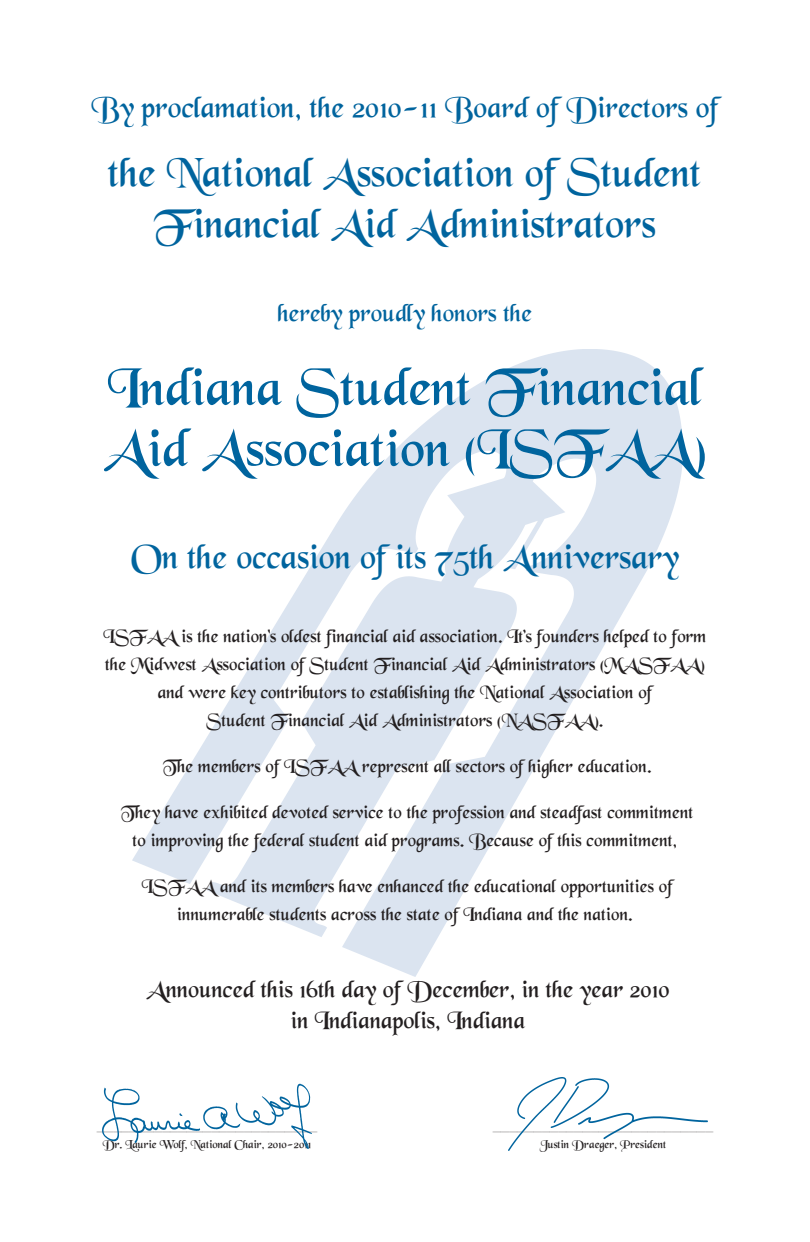
<style>
.page{position:relative;width:810px;height:1242px;background:#fff}
.page>*{position:absolute;margin:0;border:0;box-sizing:border-box;transform-origin:0 0}
.t1{font:56px/61px "Black Chancery";color:#00649e}
.t2{font:43px/51px "Black Chancery";color:#00649e;text-align:center}
.t3{font:36px "Black Chancery";color:#00649e}
.t4{font:31px "Black Chancery";color:#00649e}
.t5{font:26px "Black Chancery";color:#00649e}
.t6{font:25px/31px "Black Chancery";color:#231f20;text-align:center}
.t7{font:19px/28px "Black Chancery";color:#231f20;text-align:center}
.t8{font:18px "Black Chancery";color:#231f20}
.t9{font:12px "Black Chancery";color:#231f20}
</style>
<div class="page">
<img style="left:132px;top:350px;width:551px;height:627px">
<img style="left:508px;top:1077px;width:200px;height:73px">
<img style="left:102px;top:1083px;width:210px;height:66px">
<h3 class="t4" style="left:91px;top:91px;width:629px">By proclamation, the 2010-11 Board of Directors of</h3>
<h2 class="t2" style="left:108px;top:151px;width:595px">the National Association of Student<br>Financial Aid Administrators</h2>
<h3 class="t5" style="left:278px;top:299px;width:256px">hereby proudly honors the</h3>
<h1 class="t1" style="left:104px;top:363px;width:604px">Indiana Student Financial<br>Aid Association (ISFAA)</h1>
<h3 class="t3" style="left:131px;top:538px;width:550px">On the occasion of its 75th Anniversary</h3>
<p class="t7" style="left:104px;top:624px;width:604px">ISFAA is the nation's oldest financial aid association. It’s founders helped to form the Midwest Association of Student Financial Aid Administrators (MASFAA) and were key contributors to establishing the National Association of<br>Student Financial Aid Administrators (NASFAA).</p>
<p class="t7" style="left:163px;top:754px;width:490px">The members of ISFAA represent all sectors of higher education.</p>
<p class="t7" style="left:121px;top:800px;width:574px">They have exhibited devoted service to the profession and steadfast commitment to improving the federal student aid programs. Because of this commitment,</p>
<p class="t7" style="left:142px;top:874px;width:532px">ISFAA and its members have enhanced the educational opportunities of innumerable students across the state of Indiana and the nation.</p>
<h3 class="t6" style="left:146px;top:976px;width:525px">Announced this 16th day of December, in the year 2010 in Indianapolis, Indiana</h3>
<p class="t8" style="left:97px;top:1116px;width:222px">___________________________</p>
<p class="t8" style="left:493px;top:1116px;width:222px">___________________________</p>
<p class="t9" style="left:103px;top:1138px;width:210px">Dr. Laurie Wolf, National Chair, 2010-2011</p>
<p class="t9" style="left:540px;top:1138px;width:128px">Justin Draeger, President</p>
</div>
